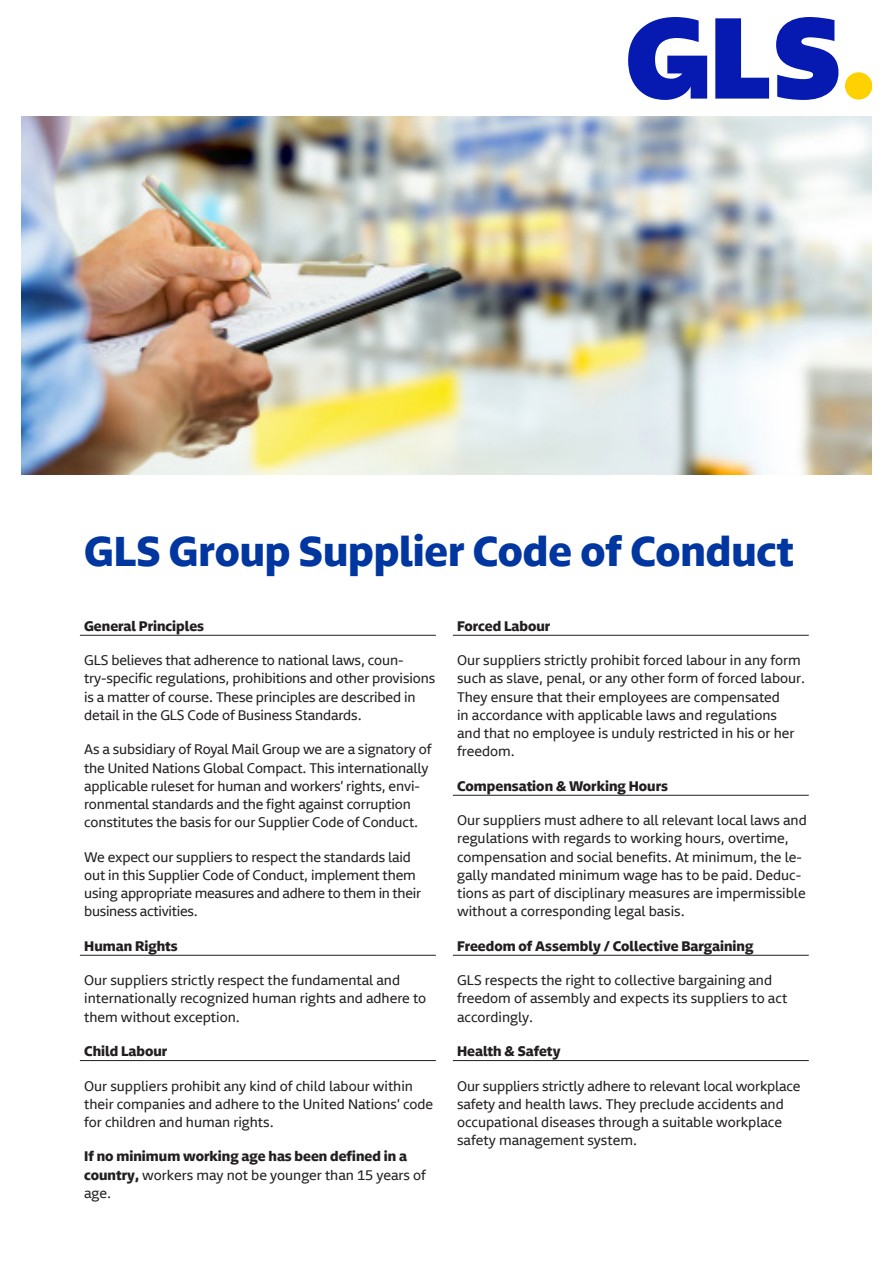
<style>
.page{position:relative;width:893px;height:1263px;background:#fff}
.page>*{position:absolute;margin:0;border:0;box-sizing:border-box;transform-origin:0 0}
.t1{font:700 40.5px "Newson GLS";letter-spacing:-.005em;color:#0036a0}
.t2{font:13.5px/18.3px "Newson GLS";color:#231f20}
.t3{font:700 13.5px/18.1px "Newson GLS";color:#231f20}
.s1{font-weight:400}
</style>
<div class="page">
<img style="left:21px;top:117px;width:851px;height:357px">
<hr style="left:80px;top:635px;width:356px;height:1px;background:#231f20">
<hr style="left:80px;top:955px;width:356px;height:1px;background:#231f20">
<hr style="left:80px;top:1060px;width:356px;height:1px;background:#231f20">
<hr style="left:453px;top:635px;width:356px;height:1px;background:#231f20">
<hr style="left:453px;top:795px;width:356px;height:1px;background:#231f20">
<hr style="left:453px;top:955px;width:356px;height:1px;background:#231f20">
<hr style="left:453px;top:1060px;width:356px;height:1px;background:#231f20">
<div style="left:845px;top:72px;width:27px;height:28px;background:#ffd100;border-radius:50%"></div>
<svg style="left:628px;top:17px;width:79px;height:83px"></svg>
<svg style="left:715px;top:18px;width:54px;height:81px"></svg>
<svg style="left:776px;top:17px;width:62px;height:83px"></svg>
<h1 class="t1" style="left:84px;top:513px;width:711px">GLS Group Supplier Code of Conduct</h1>
<p class="t3" style="left:84px;top:615px;width:121px">General Principles</p>
<p class="t2" style="left:84px;top:649px;width:352px">GLS believes that adherence to national laws, coun&shy;try-specific regulations, prohibitions and other provisions is a matter of course. These principles are described in detail in the GLS Code of Business Standards.</p>
<p class="t2" style="left:84px;top:738px;width:349px">As a subsidiary of Royal Mail Group we are a signatory of the United Nations Global Compact. This internationally applicable ruleset for human and workers’ rights, envi&shy;ronmental standards and the fight against corruption constitutes the basis for our Supplier Code of Conduct.</p>
<p class="t2" style="left:84px;top:846px;width:338px">We expect our suppliers to respect the standards laid out in this Supplier Code of Conduct, implement them using appropriate measures and adhere to them in their business activities.</p>
<p class="t3" style="left:84px;top:935px;width:95px">Human Rights</p>
<p class="t2" style="left:84px;top:969px;width:344px">Our suppliers strictly respect the fundamental and internationally recognized human rights and adhere to them without exception.</p>
<p class="t3" style="left:84px;top:1040px;width:85px">Child Labour</p>
<p class="t2" style="left:84px;top:1075px;width:351px">Our suppliers prohibit any kind of child labour within their companies and adhere to the United Nations‘ code for children and human rights.</p>
<p class="t3" style="left:84px;top:1145px;width:343px">If no minimum working age has been defined in a country, <span class="s1">workers may not be younger than 15 years of age.</span></p>
<p class="t3" style="left:457px;top:615px;width:95px">Forced Labour</p>
<p class="t2" style="left:457px;top:649px;width:350px">Our suppliers strictly prohibit forced labour in any form such as slave, penal, or any other form of forced labour.<br>They ensure that their employees are compensated<br>in accordance with applicable laws and regulations<br>and that no employee is unduly restricted in his or her freedom.</p>
<p class="t3" style="left:457px;top:775px;width:212px">Compensation &amp; Working Hours</p>
<p class="t2" style="left:457px;top:809px;width:351px">Our suppliers must adhere to all relevant local laws and regulations with regards to working hours, overtime, compensation and social benefits. At minimum, the le&shy;gally mandated minimum wage has to be paid. Deduc&shy;tions as part of disciplinary measures are impermissible without a corresponding legal basis.</p>
<p class="t3" style="left:457px;top:935px;width:298px">Freedom of Assembly / Collective Bargaining</p>
<p class="t2" style="left:457px;top:969px;width:332px">GLS respects the right to collective bargaining and freedom of assembly and expects its suppliers to act accordingly.</p>
<p class="t3" style="left:457px;top:1040px;width:105px">Health &amp; Safety</p>
<p class="t2" style="left:457px;top:1075px;width:345px">Our suppliers strictly adhere to relevant local workplace safety and health laws. They preclude accidents and occupational diseases through a suitable workplace safety management system.</p>
</div>
